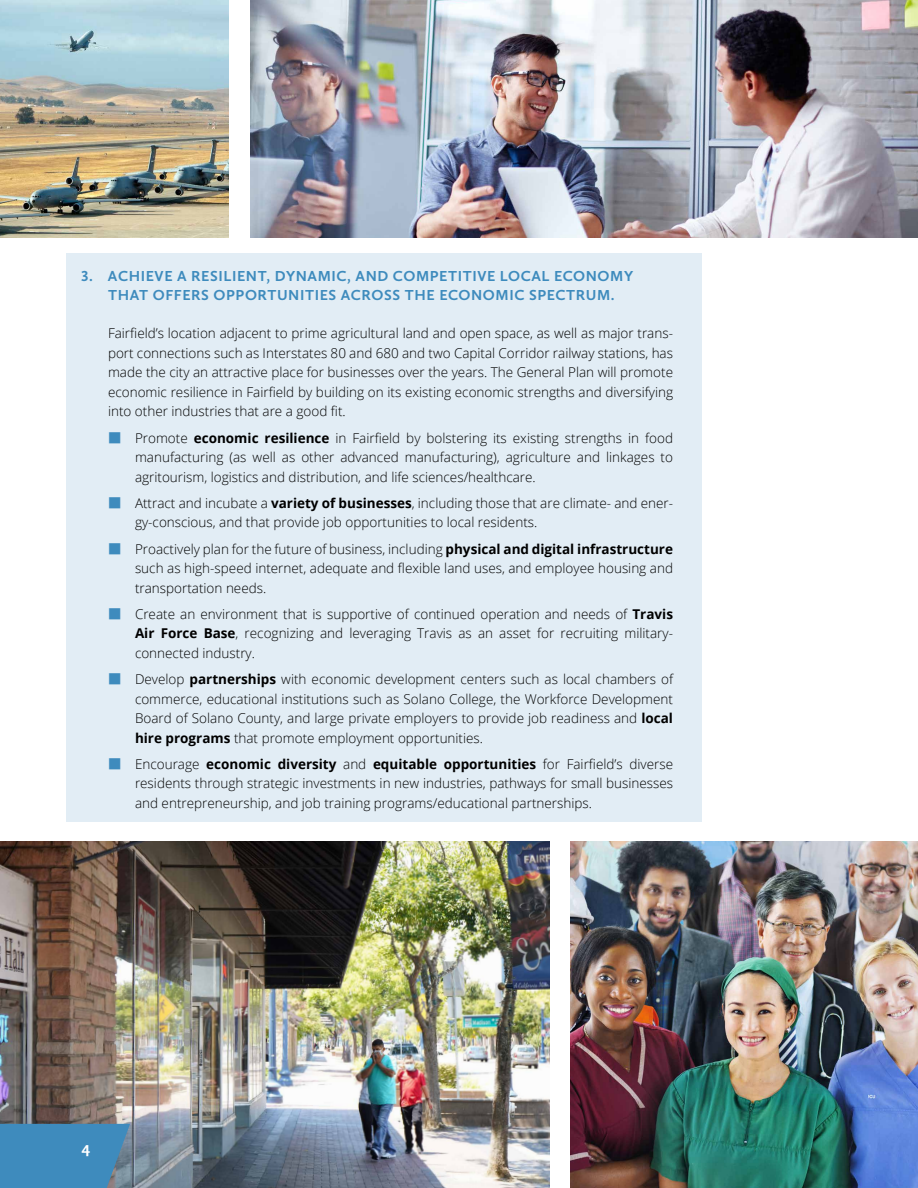
<style>
.page{position:relative;width:918px;height:1188px;background:#fff}
.page>*{position:absolute;margin:0;border:0;box-sizing:border-box;transform-origin:0 0}
.t1{font:700 16.5px "Calluna Sans";color:#fff}
.t2{font:700 15px/19.5px "Calluna Sans";letter-spacing:.04em;color:#3e8bbd;text-align:center}
.t3{font:300 13.5px/19.5px "Open Sans";color:#000;text-align:justify}
.s1{font-family:"Adobe Ming Std";color:#3e8bbd}
.s2{font-weight:700}
</style>
<div class="page">
<img style="left:570px;top:842px;width:348px;height:346px">
<img style="left:251px;top:0;width:667px;height:237px">
<img style="left:0;top:0;width:229px;height:237px">
<img style="left:0;top:841px;width:549px;height:347px">
<svg style="left:0;top:1124px;width:130px;height:64px;background:#428ab9"></svg>
<div style="left:67px;top:254px;width:635px;height:568px;background:#e2edf5"></div>
<p class="t2" style="left:81px;top:266px;width:554px">3. ACHIEVE A RESILIENT, DYNAMIC, AND COMPETITIVE LOCAL ECONOMY<br>THAT OFFERS OPPORTUNITIES ACROSS THE ECONOMIC SPECTRUM.</p>
<p class="t3" style="left:108px;top:323px;width:567px">Fairfield’s location adjacent to prime agricultural land and open space, as well as major trans&shy;port connections such as Interstates 80 and 680 and two Capital Corridor railway stations, has made the city an attractive place for businesses over the years. The General Plan will promote economic resilience in Fairfield by building on its existing economic strengths and diversifying into other industries that are a good fit.</p>
<p class="t3" style="left:135px;top:428px;width:540px;text-indent:-27px"><span class="s1">■</span> Promote <span class="s2">economic resilience</span> in Fairfield by bolstering its existing strengths in food manufacturing (as well as other advanced manufacturing), agriculture and linkages to agritourism, logistics and distribution, and life sciences/healthcare.</p>
<p class="t3" style="left:135px;top:493px;width:540px;text-indent:-27px"><span class="s1">■</span> Attract and incubate a <span class="s2">variety of businesses</span>, including those that are climate- and ener&shy;gy-conscious, and that provide job opportunities to local residents.</p>
<p class="t3" style="left:135px;top:539px;width:540px;text-indent:-27px"><span class="s1">■</span> Proactively plan for the future of business, including <span class="s2">physical and digital infrastructure </span>such as high-speed internet, adequate and flexible land uses, and employee housing and transportation needs.</p>
<p class="t3" style="left:135px;top:604px;width:540px;text-indent:-27px"><span class="s1">■</span> Create an environment that is supportive of continued operation and needs of <span class="s2">Travis Air Force Base</span>, recognizing and leveraging Travis as an asset for recruiting military&shy;connected industry.</p>
<p class="t3" style="left:135px;top:669px;width:540px;text-indent:-27px"><span class="s1">■</span> Develop <span class="s2">partnerships</span> with economic development centers such as local chambers of commerce, educational institutions such as Solano College, the Workforce Development Board of Solano County, and large private employers to provide job readiness and <span class="s2">local hire programs</span> that promote employment opportunities.</p>
<p class="t3" style="left:135px;top:754px;width:540px;text-indent:-27px"><span class="s1">■</span> Encourage <span class="s2">economic diversity</span> and <span class="s2">equitable opportunities</span> for Fairfield’s diverse residents through strategic investments in new industries, pathways for small businesses and entrepreneurship, and job training programs/educational partnerships.</p>
<p class="t1" style="left:81px;top:1138px;width:10px">4</p>
</div>
